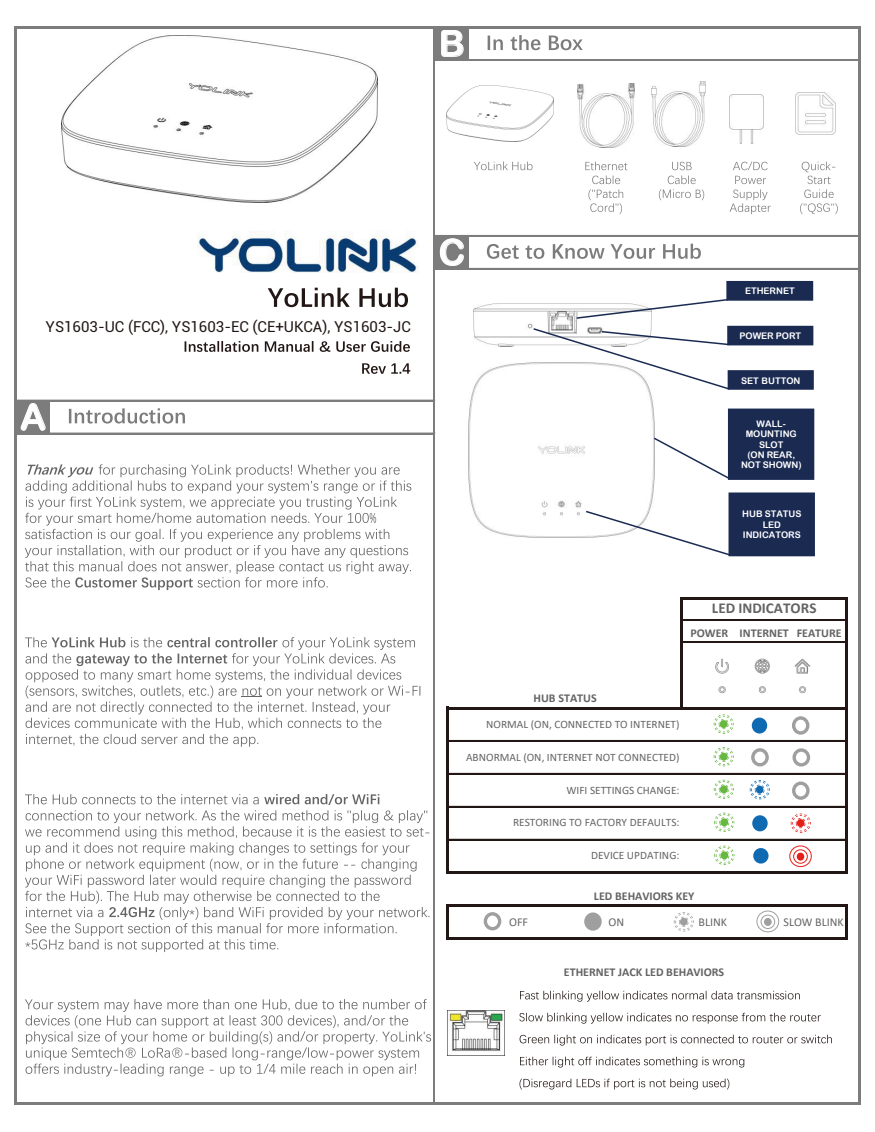
<style>
.page{position:relative;width:875px;height:1132px;background:#fff}
.page>*{position:absolute;margin:0;border:0;box-sizing:border-box;transform-origin:0 0}
.t1{font:36px "Arial Rounded MT Bold";color:#fff}
.t2{font:700 15.15px "Calibri";color:#656465}
.t3{font:15px "Roboto";color:#221815}
.t4{font:700 12px "Calibri";color:#656465}
.t5{font:12px "Calibri";color:#656465}
.t6{font:11.25px "Calibri";color:#656465}
.t7{font:9.15px/10.4px "Arial Rounded MT Bold";color:#fff;text-align:center}
</style>
<div class="page">
<div style="left:434px;top:28px;width:34px;height:33px;background:#7d7c7d"></div>
<div style="left:434px;top:236px;width:34px;height:33px;background:#7d7c7d"></div>
<div style="left:16px;top:401px;width:34px;height:33px;background:#7d7c7d"></div>
<svg style="left:184px;top:341px;width:226px;height:11px"></svg>
<svg style="left:362px;top:363px;width:48px;height:11px"></svg>
<svg style="left:441px;top:30px;width:23px;height:27px"></svg>
<svg style="left:487px;top:35px;width:95px;height:15px"></svg>
<svg style="left:474px;top:162px;width:58px;height:8px"></svg>
<svg style="left:585px;top:162px;width:42px;height:52px"></svg>
<svg style="left:439px;top:238px;width:25px;height:28px"></svg>
<svg style="left:486px;top:244px;width:214px;height:15px"></svg>
<svg style="left:268px;top:288px;width:140px;height:19px"></svg>
<svg style="left:658px;top:162px;width:46px;height:38px"></svg>
<svg style="left:733px;top:162px;width:34px;height:8px"></svg>
<svg style="left:729px;top:176px;width:41px;height:38px"></svg>
<svg style="left:800px;top:162px;width:37px;height:52px"></svg>
<svg style="left:20px;top:403px;width:26px;height:28px"></svg>
<svg style="left:69px;top:408px;width:116px;height:15px"></svg>
<svg style="left:25px;top:464px;width:386px;height:126px"></svg>
<svg style="left:25px;top:637px;width:395px;height:109px"></svg>
<svg style="left:25px;top:794px;width:404px;height:158px"></svg>
<svg style="left:519px;top:1012px;width:301px;height:11px"></svg>
<svg style="left:519px;top:1034px;width:312px;height:11px"></svg>
<svg style="left:520px;top:1056px;width:224px;height:11px"></svg>
<svg style="left:519px;top:1078px;width:210px;height:11px"></svg>
<svg style="left:25px;top:999px;width:406px;height:77px"></svg>
<svg style="left:520px;top:990px;width:279px;height:11px"></svg>
<hr style="left:449px;top:706px;width:230px;height:3px;background:#221714">
<hr style="left:446px;top:706px;width:3px;height:168px;background:#221714">
<hr style="left:844px;top:599px;width:3px;height:272px;background:#221714">
<hr style="left:14px;top:26px;width:3px;height:1078px;background:#7d7c7d">
<hr style="left:433px;top:29px;width:1px;height:1072px;background:#7d7c7d">
<hr style="left:858px;top:29px;width:2px;height:1075px;background:#7d7c7d">
<hr style="left:679px;top:597px;width:3px;height:109px;background:#221714">
<hr style="left:844px;top:907px;width:3px;height:33px;background:#221714">
<hr style="left:446px;top:904px;width:3px;height:36px;background:#221714">
<hr style="left:17px;top:26px;width:843px;height:3px;background:#7d7c7d">
<hr style="left:435px;top:59px;width:423px;height:1px;background:#7d7c7d">
<hr style="left:434px;top:60px;width:424px;height:1px;background:#7d7c7d">
<hr style="left:434px;top:235px;width:424px;height:2px;background:#7d7c7d">
<hr style="left:434px;top:268px;width:424px;height:2px;background:#7d7c7d">
<hr style="left:17px;top:400px;width:417px;height:1px;background:#7d7c7d">
<hr style="left:17px;top:433px;width:417px;height:1px;background:#7d7c7d">
<hr style="left:682px;top:597px;width:165px;height:2px;background:#221714">
<hr style="left:682px;top:619px;width:162px;height:2px;background:#221714">
<hr style="left:682px;top:641px;width:162px;height:2px;background:#221714">
<hr style="left:679px;top:706px;width:168px;height:3px;background:#221714">
<hr style="left:449px;top:740px;width:395px;height:1px;background:#221714">
<hr style="left:449px;top:773px;width:395px;height:1px;background:#221714">
<hr style="left:449px;top:806px;width:395px;height:1px;background:#221714">
<hr style="left:449px;top:839px;width:395px;height:1px;background:#221714">
<hr style="left:449px;top:871px;width:398px;height:3px;background:#221714">
<hr style="left:449px;top:904px;width:398px;height:3px;background:#221714">
<hr style="left:449px;top:937px;width:398px;height:3px;background:#221714">
<hr style="left:17px;top:1101px;width:843px;height:3px;background:#7d7c7d">
<img style="left:577px;top:84px;width:57px;height:64px">
<img style="left:468px;top:363px;width:186px;height:174px">
<img style="left:473px;top:303px;width:105px;height:43px">
<div style="left:726px;top:281px;width:87px;height:20px;background:#1a2a51;border:2px solid #1a2a51"></div>
<svg style="left:575px;top:295px;width:157px;height:25px"></svg>
<div style="left:727px;top:370px;width:86px;height:20px;background:#1a2a51;border:2px solid #1a2a51"></div>
<div style="left:727px;top:326px;width:86px;height:19px;background:#1a2a51"></div>
<svg style="left:531px;top:327px;width:202px;height:63px"></svg>
<div style="left:727px;top:408px;width:87px;height:72px;background:#1a2a51;border:2px solid #1a2a51"></div>
<svg style="left:652px;top:436px;width:81px;height:44px"></svg>
<div style="left:728px;top:492px;width:86px;height:64px;background:#1a2a51;border:2px solid #1a2a51"></div>
<svg style="left:584px;top:509px;width:150px;height:47px"></svg>
<img style="left:61px;top:36px;width:316px;height:167px">
<img style="left:446px;top:86px;width:107px;height:56px">
<img style="left:795px;top:93px;width:40px;height:42px">
<img style="left:729px;top:94px;width:34px;height:49px">
<img style="left:651px;top:82px;width:54px;height:64px">
<img style="left:715px;top:658px;width:96px;height:36px">
<div style="left:753px;top:817px;width:12px;height:12px;background:#106ab2;border-radius:50%"></div>
<div style="left:752px;top:815px;width:15px;height:16px;border:3px solid #106ab2;border-radius:50%"></div>
<div style="left:754px;top:849px;width:12px;height:12px;background:#106ab2;border-radius:50%"></div>
<div style="left:753px;top:848px;width:15px;height:15px;border:3px solid #106ab2;border-radius:50%"></div>
<div style="left:753px;top:719px;width:12px;height:12px;background:#106ab2;border-radius:50%"></div>
<div style="left:751px;top:717px;width:16px;height:16px;border:3px solid #106ab2;border-radius:50%"></div>
<div style="left:751px;top:748px;width:17px;height:18px;border:3px solid #9f9fa0;border-radius:50%"></div>
<div style="left:792px;top:748px;width:18px;height:18px;border:3px solid #9f9fa0;border-radius:50%"></div>
<div style="left:791px;top:716px;width:18px;height:18px;border:3px solid #9f9fa0;border-radius:50%"></div>
<div style="left:791px;top:781px;width:18px;height:18px;border:3px solid #9f9fa0;border-radius:50%"></div>
<div style="left:483px;top:912px;width:18px;height:18px;border:3px solid #9f9fa0;border-radius:50%"></div>
<div style="left:585px;top:914px;width:15px;height:15px;background:#9f9fa0;border-radius:50%"></div>
<div style="left:584px;top:912px;width:17px;height:18px;border:3px solid #9f9fa0;border-radius:50%"></div>
<img style="left:197px;top:231px;width:222px;height:41px">
<img style="left:549px;top:312px;width:25px;height:20px">
<img style="left:447px;top:1010px;width:57px;height:45px">
<svg style="left:790px;top:813px;width:20px;height:19px"></svg>
<div style="left:796px;top:852px;width:8px;height:8px;background:#e71f19;border-radius:50%"></div>
<div style="left:789px;top:845px;width:22px;height:22px;border:1px solid #e71f19;border-radius:50%"></div>
<div style="left:793px;top:849px;width:14px;height:14px;border:1px solid #e71f19;border-radius:50%"></div>
<svg style="left:749px;top:780px;width:20px;height:19px"></svg>
<svg style="left:763px;top:917px;width:8px;height:8px"></svg>
<div style="left:756px;top:910px;width:22px;height:22px;border:1px solid #9f9fa0;border-radius:50%"></div>
<div style="left:760px;top:914px;width:14px;height:14px;border:1px solid #9f9fa0;border-radius:50%"></div>
<svg style="left:673px;top:912px;width:20px;height:19px"></svg>
<svg style="left:713px;top:714px;width:20px;height:19px"></svg>
<svg style="left:713px;top:747px;width:20px;height:19px"></svg>
<svg style="left:713px;top:779px;width:20px;height:20px"></svg>
<svg style="left:714px;top:812px;width:20px;height:20px"></svg>
<svg style="left:714px;top:845px;width:20px;height:20px"></svg>
<h1 class="t1" style="left:439px;top:22px;width:27px">B</h1>
<h3 class="t3" style="left:46px;top:316px;width:367px">YS1603-UC (FCC), YS1603-EC (CE+UKCA), YS1603-JC</h3>
<h1 class="t1" style="left:20px;top:395px;width:27px">A</h1>
<h1 class="t1" style="left:438px;top:231px;width:28px">C</h1>
<p class="t7" style="left:745px;top:286px;width:51px">ETHERNET</p>
<p class="t7" style="left:739px;top:330px;width:63px">POWER PORT</p>
<p class="t7" style="left:740px;top:376px;width:61px">SET BUTTON</p>
<p class="t7" style="left:740px;top:418px;width:62px">WALL-<br>MOUNTING<br>SLOT<br>(ON REAR,<br>NOT SHOWN)</p>
<p class="t7" style="left:742px;top:509px;width:61px">HUB STATUS<br>LED<br>INDICATORS</p>
<h2 class="t2" style="left:711px;top:597px;width:106px">LED INDICATORS</h2>
<p class="t4" style="left:690px;top:624px;width:153px">POWER INTERNET FEATURE</p>
<p class="t4" style="left:533px;top:690px;width:65px">HUB STATUS</p>
<p class="t6" style="left:486px;top:716px;width:195px">NORMAL (ON, CONNECTED TO INTERNET)</p>
<p class="t6" style="left:466px;top:749px;width:215px">ABNORMAL (ON, INTERNET NOT CONNECTED)</p>
<p class="t6" style="left:566px;top:782px;width:115px">WIFI SETTINGS CHANGE:</p>
<p class="t6" style="left:513px;top:815px;width:168px">RESTORING TO FACTORY DEFAULTS:</p>
<p class="t6" style="left:591px;top:847px;width:90px">DEVICE UPDATING:</p>
<p class="t4" style="left:593px;top:887px;width:102px">LED BEHAVIORS KEY</p>
<p class="t5" style="left:509px;top:913px;width:20px">OFF</p>
<p class="t5" style="left:608px;top:913px;width:17px">ON</p>
<p class="t5" style="left:698px;top:913px;width:30px">BLINK</p>
<p class="t5" style="left:783px;top:913px;width:62px">SLOW BLINK</p>
<p class="t4" style="left:563px;top:963px;width:162px">ETHERNET JACK LED BEHAVIORS</p>
</div>
